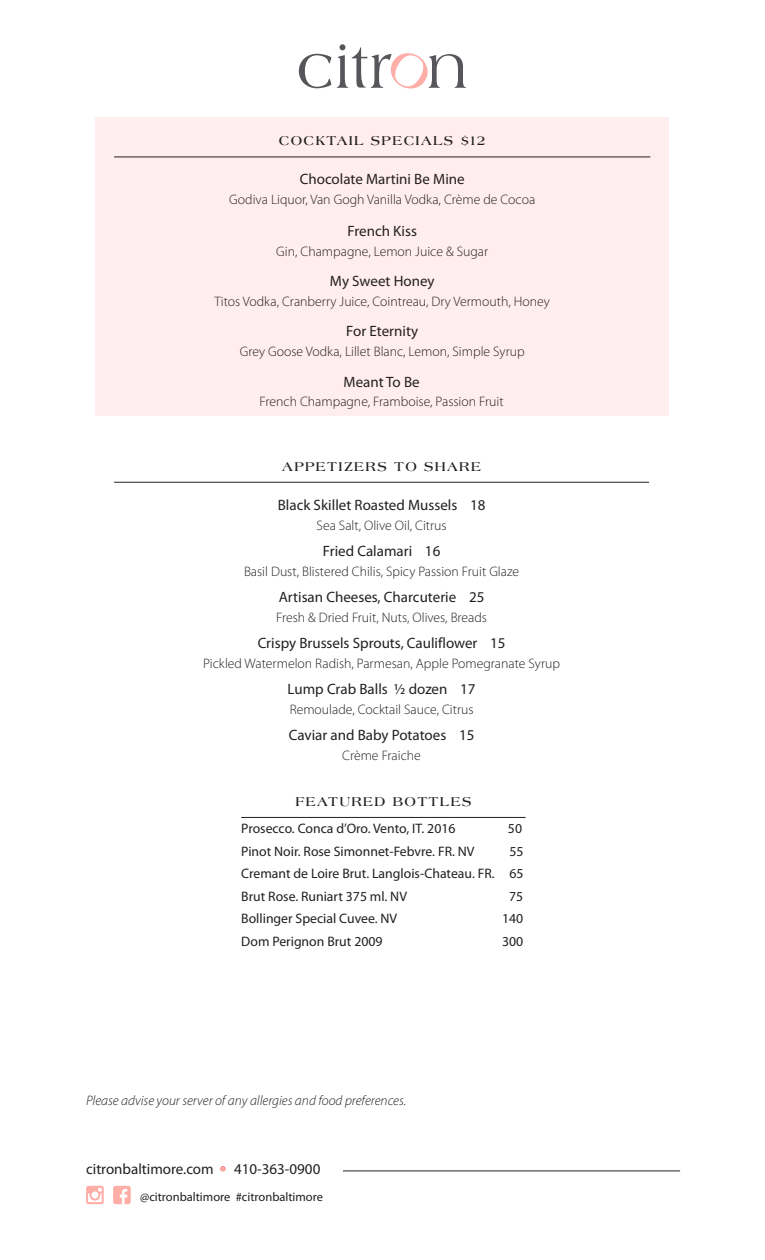
<style>
.page{position:relative;width:765px;height:1260px;background:#fff}
.page>*{position:absolute;margin:0;border:0;box-sizing:border-box;transform-origin:0 0}
.Menu_Description{font:15px "Myriad Pro";color:#231f20}
.Menu_Item{font:15px "Myriad Pro";color:#231f20}
.Menu_Description-2{font:300 13.75px "Myriad Pro";color:#231f20}
.t1{font:13.75px "Myriad Pro";color:#231f20}
.Spacer{font:italic 300 13.75px "Myriad Pro";color:#231f20}
.t2{font:700 13.75px "Americana";letter-spacing:.1em;color:#231f20}
.Menu_Item-2{font:300 13.75px "Myriad Pro";color:#231f20}
.Description{font:12.5px "Myriad Pro";color:#231f20}
.s1{font-size:20px;color:#ffada7}
</style>
<div class="page">
<div style="left:96px;top:117px;width:573px;height:299px;background:#ffeeed"></div>
<hr style="left:114px;top:157px;width:536px;height:1px;background:#231f20">
<hr style="left:114px;top:482px;width:535px;height:1px;background:#231f20">
<svg style="left:221px;top:1167px;width:4px;height:4px"></svg>
<hr style="left:343px;top:1171px;width:337px;height:1px;background:#231f20">
<svg style="left:86px;top:1186px;width:18px;height:18px"></svg>
<svg style="left:113px;top:1186px;width:18px;height:18px"></svg>
<hr style="left:241px;top:817px;width:285px;height:1px;background:#231f20">
<svg style="left:299px;top:54px;width:32px;height:34px"></svg>
<svg style="left:337px;top:44px;width:129px;height:45px"></svg>
<p class="t2" style="left:279px;top:133px;width:208px">COCKTAIL SPECIALS $12</p>
<p class="Menu_Item" style="left:300px;top:170px;width:167px">Chocolate Martini Be Mine</p>
<p class="Menu_Item-2" style="left:229px;top:191px;width:308px">Godiva Liquor, Van Gogh Vanilla Vodka, Crème de Cocoa</p>
<p class="Menu_Item" style="left:348px;top:222px;width:71px">French Kiss</p>
<p class="Menu_Description-2" style="left:276px;top:243px;width:213px">Gin, Champagne, Lemon Juice &amp; Sugar</p>
<p class="Menu_Item" style="left:330px;top:272px;width:106px">My Sweet Honey</p>
<p class="Menu_Description-2" style="left:215px;top:293px;width:337px">Titos Vodka, Cranberry Juice, Cointreau, Dry Vermouth, Honey</p>
<p class="Menu_Item" style="left:346px;top:322px;width:73px">For Eternity</p>
<p class="Menu_Description-2" style="left:240px;top:343px;width:286px">Grey Goose Vodka, Lillet Blanc, Lemon, Simple Syrup</p>
<p class="Menu_Item" style="left:344px;top:372px;width:78px">Meant To Be</p>
<p class="Menu_Description-2" style="left:260px;top:393px;width:245px">French Champagne, Framboise, Passion Fruit</p>
<p class="t2" style="left:282px;top:458px;width:200px">APPETIZERS TO SHARE</p>
<p class="Menu_Description" style="left:278px;top:495px;width:209px">Black Skillet Roasted Mussels 18</p>
<p class="Menu_Description-2" style="left:317px;top:517px;width:132px">Sea Salt, Olive Oil, Citrus</p>
<p class="Menu_Description" style="left:323px;top:541px;width:119px">Fried Calamari 16</p>
<p class="Menu_Description-2" style="left:244px;top:563px;width:277px">Basil Dust, Blistered Chilis, Spicy Passion Fruit Glaze</p>
<p class="Menu_Description" style="left:279px;top:587px;width:207px">Artisan Cheeses, Charcuterie 25</p>
<p class="Menu_Description-2" style="left:276px;top:609px;width:212px">Fresh &amp; Dried Fruit, Nuts, Olives, Breads</p>
<p class="Menu_Description" style="left:258px;top:633px;width:249px">Crispy Brussels Sprouts, Cauliflower 15</p>
<p class="Menu_Description-2" style="left:203px;top:655px;width:358px">Pickled Watermelon Radish, Parmesan, Apple Pomegranate Syrup</p>
<p class="Menu_Description" style="left:288px;top:679px;width:189px">Lump Crab Balls ½ dozen 17</p>
<p class="Menu_Description-2" style="left:290px;top:701px;width:185px">Remoulade, Cocktail Sauce, Citrus</p>
<p class="Menu_Description" style="left:289px;top:725px;width:187px">Caviar and Baby Potatoes 15</p>
<p class="Menu_Description-2" style="left:342px;top:747px;width:80px">Crème Fraiche</p>
<p class="t2" style="left:295px;top:794px;width:178px">FEATURED BOTTLES</p>
<p class="t1" style="left:241px;top:820px;width:216px">Prosecco. Conca d’Oro. Vento, IT. 2016</p>
<p class="t1" style="left:508px;top:820px;width:16px">50</p>
<p class="t1" style="left:241px;top:842px;width:235px">Pinot Noir. Rose Simonnet-Febvre. FR. NV</p>
<p class="t1" style="left:510px;top:842px;width:16px">55</p>
<p class="t1" style="left:241px;top:865px;width:284px">Cremant de Loire Brut. Langlois-Chateau. FR. 65</p>
<p class="t1" style="left:241px;top:887px;width:167px">Brut Rose. Runiart 375 ml. NV</p>
<p class="t1" style="left:509px;top:887px;width:16px">75</p>
<p class="t1" style="left:241px;top:910px;width:157px">Bollinger Special Cuvee. NV</p>
<p class="t1" style="left:502px;top:910px;width:23px">140</p>
<p class="t1" style="left:241px;top:932px;width:143px">Dom Perignon Brut 2009</p>
<p class="t1" style="left:502px;top:932px;width:23px">300</p>
<p class="Spacer" style="left:86px;top:1092px;width:322px">Please advise your server of any allergies and food preferences.</p>
<p class="Menu_Item" style="left:86px;top:1160px;width:236px">citronbaltimore.com <span class="s1">•</span> 410-363-0900</p>
<p class="Description" style="left:140px;top:1189px;width:184px">@citronbaltimore #citronbaltimore</p>
</div>
